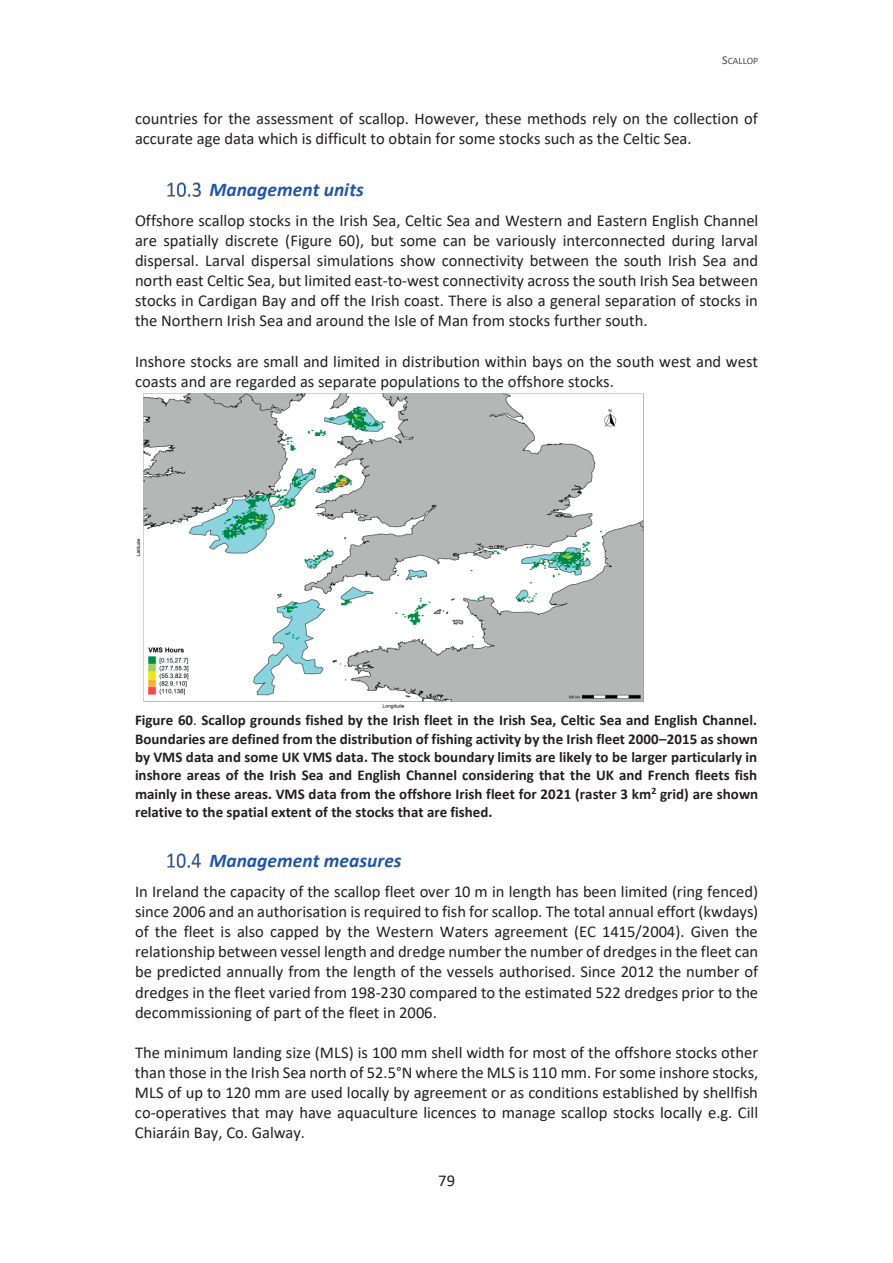
<style>
.page{position:relative;width:893px;height:1263px;background:#fff}
.page>*{position:absolute;margin:0;border:0;box-sizing:border-box;transform-origin:0 0}
.t1{font:italic 700 19.5px "Calibri";color:#2056a6}
.t2{font:16.5px/20.1px "Calibri";color:#231f20;text-align:justify}
.t3{font:700 15px/18.3px "Calibri";color:#231f20;text-align:justify}
.t4{font:9.75px "Calibri";letter-spacing:.005em;color:#4a4b4c}
.s1{font-size:12px}
.s2{font-weight:400}
</style>
<div class="page">
<img style="left:168px;top:183px;width:32px;height:14px">
<img style="left:168px;top:854px;width:33px;height:13px">
<img style="left:136px;top:393px;width:508px;height:316px">
<p class="t4" style="left:722px;top:54px;width:38px"><span class="s1">S</span>CALLOP</p>
<p class="t2" style="left:135px;top:108px;width:624px">countries for the assessment of scallop. However, these methods rely on the collection of accurate age data which is difficult to obtain for some stocks such as the Celtic Sea.</p>
<p class="t1" style="left:210px;top:176px;width:156px">Management units</p>
<p class="t2" style="left:135px;top:210px;width:625px">Offshore scallop stocks in the Irish Sea, Celtic Sea and Western and Eastern English Channel are spatially discrete (Figure 60), but some can be variously interconnected during larval dispersal. Larval dispersal simulations show connectivity between the south Irish Sea and north east Celtic Sea, but limited east-to-west connectivity across the south Irish Sea between stocks in Cardigan Bay and off the Irish coast. There is also a general separation of stocks in the Northern Irish Sea and around the Isle of Man from stocks further south.</p>
<p class="t2" style="left:135px;top:351px;width:624px">Inshore stocks are small and limited in distribution within bays on the south west and west coasts and are regarded as separate populations to the offshore stocks.</p>
<p class="t3" style="left:135px;top:711px;width:625px">Figure 60<span class="s2">.</span> Scallop grounds fished by the Irish fleet in the Irish Sea, Celtic Sea and English Channel.<br>Boundaries are defined from the distribution of fishing activity by the Irish fleet 2000–2015 as shown by VMS data and some UK VMS data. The stock boundary limits are likely to be larger particularly in inshore areas of the Irish Sea and English Channel considering that the UK and French fleets fish mainly in these areas. VMS data from the offshore Irish fleet for 2021 (raster 3 km<sup>2</sup> grid) are shown relative to the spatial extent of the stocks that are fished.</p>
<p class="t1" style="left:210px;top:846px;width:194px">Management measures</p>
<p class="t2" style="left:135px;top:881px;width:625px">In Ireland the capacity of the scallop fleet over 10 m in length has been limited (ring fenced) since 2006 and an authorisation is required to fish for scallop. The total annual effort (kwdays) of the fleet is also capped by the Western Waters agreement (EC 1415/2004). Given the relationship between vessel length and dredge number the number of dredges in the fleet can be predicted annually from the length of the vessels authorised. Since 2012 the number of dredges in the fleet varied from 198-230 compared to the estimated 522 dredges prior to the decommissioning of part of the fleet in 2006.</p>
<p class="t2" style="left:135px;top:1042px;width:625px">The minimum landing size (MLS) is 100 mm shell width for most of the offshore stocks other than those in the Irish Sea north of 52.5°N where the MLS is 110 mm. For some inshore stocks, MLS of up to 120 mm are used locally by agreement or as conditions established by shellfish co-operatives that may have aquaculture licences to manage scallop stocks locally e.g. Cill Chiaráin Bay, Co. Galway.</p>
<p class="t2" style="left:438px;top:1169px;width:18px">79</p>
</div>
